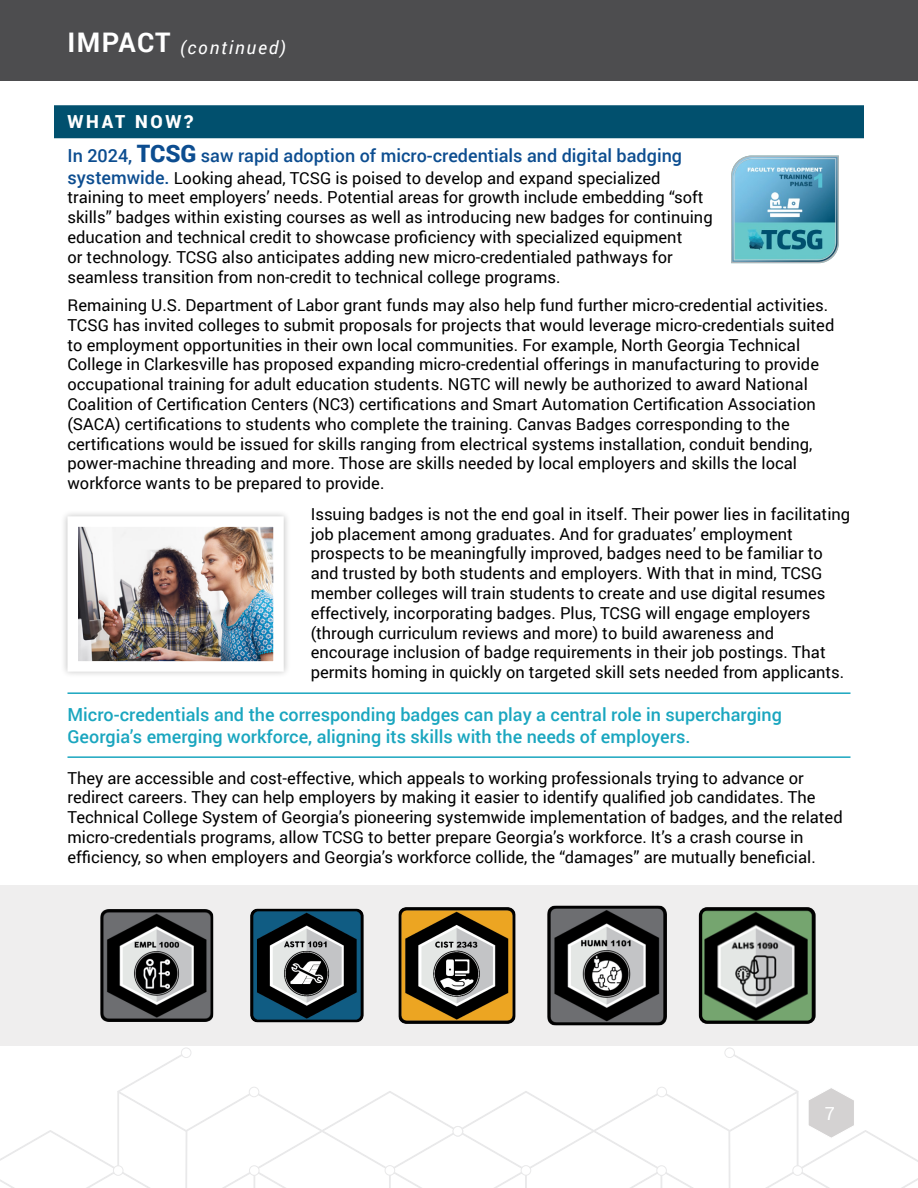
<style>
.page{position:relative;width:918px;height:1188px;background:#fff}
.page>*{position:absolute;margin:0;border:0;box-sizing:border-box;transform-origin:0 0}
.t1{font:500 18px/22.5px "Roboto";color:#1aa6bf}
.t2{font:500 18px/33.6px "Roboto";color:#0c4d90}
.t3{font:italic 18px "Roboto";letter-spacing:.1em;color:#fff}
.t4{font:18px "Roboto";color:#fff}
.t5{font:16.5px/19.8px "Roboto";color:#000}
.s1{font-weight:700;font-style:normal;font-size:27px}
.s2{font-weight:900;color:#fff}
.s3{font-weight:900;font-size:24px}
.s4{font-weight:500;font-size:18px;color:#0c4d90}
</style>
<div class="page">
<svg style="left:463px;top:1047px;width:455px;height:141px"></svg>
<svg style="left:0;top:1047px;width:463px;height:141px"></svg>
<svg style="left:807px;top:1086px;width:48px;height:53px"></svg>
<div style="left:0;top:0;width:918px;height:81px;background:#4d4d4f"></div>
<div style="left:54px;top:105px;width:810px;height:33px;background:#01506e"></div>
<hr style="left:68px;top:692px;width:782px;height:2px;background:#1aa6bf">
<hr style="left:68px;top:756px;width:782px;height:2px;background:#1aa6bf">
<div style="left:60px;top:509px;width:231px;height:170px;background:#000;opacity:.25"></div>
<img style="left:79px;top:527px;width:194px;height:134px">
<div style="left:68px;top:516px;width:216px;height:156px;border:10px solid #fff"></div>
<div style="left:0;top:885px;width:918px;height:161px;background:#efeeee"></div>
<img style="left:731px;top:156px;width:108px;height:107px">
<img style="left:100px;top:909px;width:113px;height:113px">
<img style="left:250px;top:909px;width:114px;height:113px">
<img style="left:547px;top:906px;width:120px;height:119px">
<img style="left:399px;top:907px;width:116px;height:117px">
<img style="left:703px;top:911px;width:109px;height:109px">
<div style="left:699px;top:907px;width:117px;height:117px;border:3px solid #000;border-radius:7px"></div>
<p class="t3" style="left:68px;top:35px;width:220px"><span class="s1">IMPACT</span> (continued)</p>
<p class="t2" style="left:68px;top:104px;width:616px"><span class="s2">WHAT NOW?<br></span>In 2024, <span class="s3">TCSG</span> saw rapid adoption of micro-credentials and digital badging</p>
<p class="t5" style="left:67px;top:167px;width:647px"><span class="s4">systemwide.</span> Looking ahead, TCSG is poised to develop and expand specialized training to meet employers’ needs. Potential areas for growth include embedding “soft skills” badges within existing courses as well as introducing new badges for continuing education and technical credit to showcase proficiency with specialized equipment<br>or technology. TCSG also anticipates adding new micro-credentialed pathways for seamless transition from non-credit to technical college programs.</p>
<p class="t5" style="left:67px;top:295px;width:768px">Remaining U.S. Department of Labor grant funds may also help fund further micro-credential activities.<br>TCSG has invited colleges to submit proposals for projects that would leverage micro-credentials suited to employment opportunities in their own local communities. For example, North Georgia Technical College in Clarkesville has proposed expanding micro-credential offerings in manufacturing to provide occupational training for adult education students. NGTC will newly be authorized to award National Coalition of Certification Centers (NC3) certifications and Smart Automation Certification Association (SACA) certifications to students who complete the training. Canvas Badges corresponding to the certifications would be issued for skills ranging from electrical systems installation, conduit bending, power-machine threading and more. Those are skills needed by local employers and skills the local workforce wants to be prepared to provide.</p>
<p class="t5" style="left:311px;top:503px;width:541px">Issuing badges is not the end goal in itself. Their power lies in facilitating job placement among graduates. And for graduates’ employment prospects to be meaningfully improved, badges need to be familiar to and trusted by both students and employers. With that in mind, TCSG member colleges will train students to create and use digital resumes effectively, incorporating badges. Plus, TCSG will engage employers (through curriculum reviews and more) to build awareness and encourage inclusion of badge requirements in their job postings. That permits homing in quickly on targeted skill sets needed from applicants.</p>
<p class="t1" style="left:68px;top:703px;width:716px">Micro-credentials and the corresponding badges can play a central role in supercharging<br>Georgia’s emerging workforce, aligning its skills with the needs of employers.</p>
<p class="t5" style="left:68px;top:767px;width:777px">They are accessible and cost-effective, which appeals to working professionals trying to advance or redirect careers. They can help employers by making it easier to identify qualified job candidates. The Technical College System of Georgia’s pioneering systemwide implementation of badges, and the related micro-credentials programs, allow TCSG to better prepare Georgia’s workforce. It’s a crash course in efficiency, so when employers and Georgia’s workforce collide, the “damages” are mutually beneficial.</p>
<p class="t4" style="left:825px;top:1101px;width:12px">7</p>
</div>
